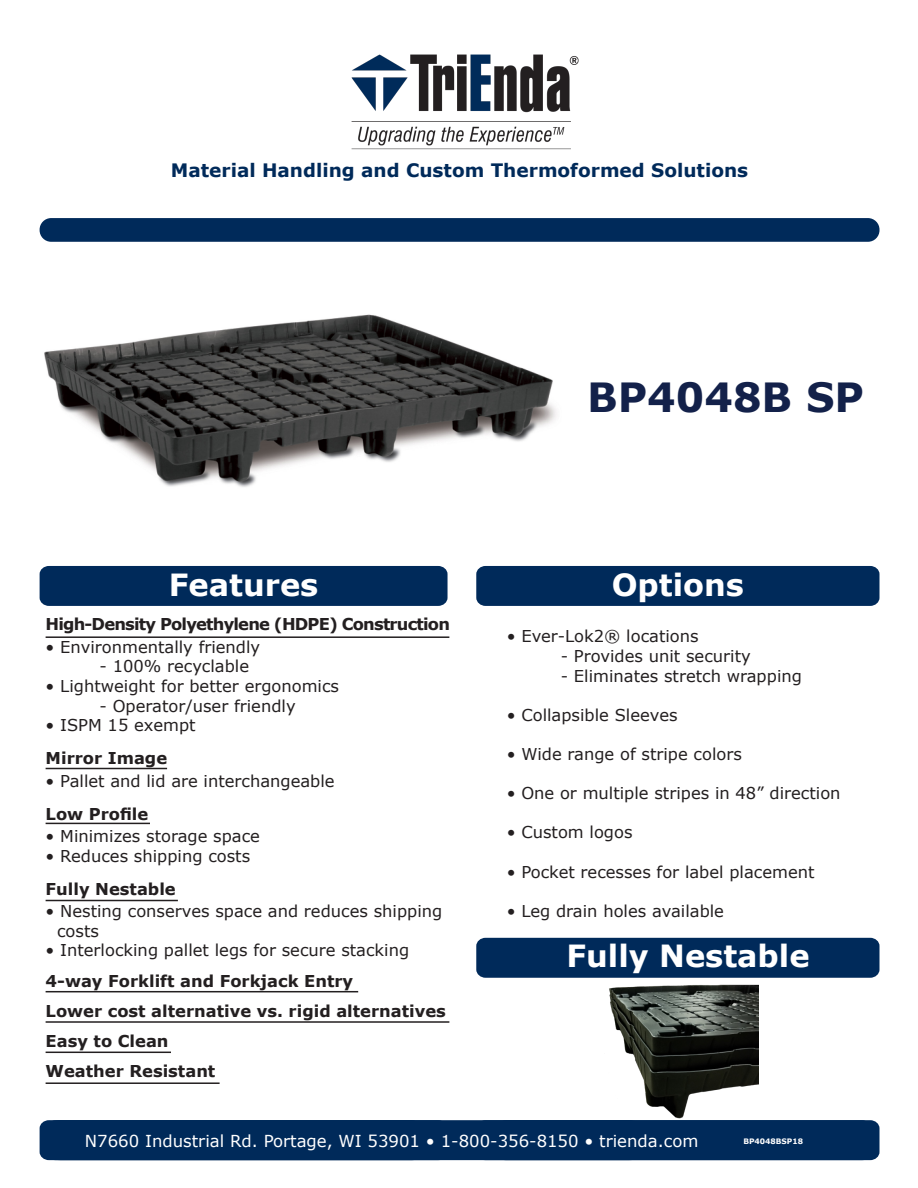
<style>
.page{position:relative;width:918px;height:1188px;background:#fff}
.page>*{position:absolute;margin:0;border:0;box-sizing:border-box;transform-origin:0 0}
.t1{font:700 40.2px "Verdana";color:#13214a}
.t2{font:700 30.45px "Verdana";color:#fff}
.t3{font:700 18.45px "Verdana";color:#002a5a}
.t4{font:16.5px "Verdana";color:#fff}
.t5{font:16.35px/19.6px "Verdana";color:#231f20}
.t6{font:700 16.35px "Verdana";color:#231f20}
.t7{font:700 16.35px "Verdana";letter-spacing:-.05em;color:#231f20}
.t8{font:700 7.5px "Verdana";color:#fff}
</style>
<div class="page">
<div style="left:476px;top:938px;width:404px;height:40px;background:#002a5a;border-radius:9px"></div>
<img style="left:44px;top:314px;width:513px;height:173px">
<div style="left:40px;top:566px;width:408px;height:40px;background:#002a5a"></div>
<div style="left:476px;top:566px;width:404px;height:40px;background:#002a5a;border-radius:9px"></div>
<div style="left:476px;top:1120px;width:404px;height:40px;background:#002a5a;border-radius:9px"></div>
<img style="left:351px;top:54px;width:228px;height:96px">
<div style="left:40px;top:218px;width:840px;height:24px;background:#002a5a;border-radius:12px"></div>
<hr style="left:46px;top:636px;width:403px;height:2px;background:#231f20">
<hr style="left:46px;top:1021px;width:403px;height:2px;background:#231f20">
<hr style="left:46px;top:768px;width:121px;height:1px;background:#231f20">
<hr style="left:46px;top:900px;width:132px;height:1px;background:#231f20">
<hr style="left:46px;top:1052px;width:125px;height:1px;background:#231f20">
<hr style="left:46px;top:991px;width:312px;height:1px;background:#231f20">
<hr style="left:46px;top:1082px;width:174px;height:2px;background:#231f20">
<hr style="left:46px;top:823px;width:104px;height:1px;background:#231f20">
<img style="left:609px;top:984px;width:150px;height:135px">
<div style="left:40px;top:1120px;width:445px;height:40px;background:#002a5a"></div>
<p class="t3" style="left:171px;top:157px;width:579px">Material Handling and Custom Thermoformed Solutions</p>
<p class="t1" style="left:587px;top:369px;width:278px">BP4048B SP</p>
<p class="t2" style="left:169px;top:563px;width:151px">Features</p>
<p class="t2" style="left:612px;top:563px;width:134px">Options</p>
<p class="t7" style="left:46px;top:613px;width:406px">High-Density Polyethylene (HDPE) Construction</p>
<p class="t5" style="left:46px;top:637px;width:216px">• Environmentally friendly</p>
<p class="t5" style="left:100px;top:656px;width:151px">- 100% recyclable</p>
<p class="t5" style="left:46px;top:676px;width:295px">• Lightweight for better ergonomics</p>
<p class="t5" style="left:100px;top:696px;width:198px">- Operator/user friendly</p>
<p class="t5" style="left:46px;top:715px;width:152px">• ISPM 15 exempt</p>
<p class="t6" style="left:46px;top:747px;width:123px">Mirror Image</p>
<p class="t5" style="left:46px;top:771px;width:291px">• Pallet and lid are interchangeable</p>
<p class="t6" style="left:46px;top:802px;width:104px">Low Profile</p>
<p class="t5" style="left:46px;top:826px;width:216px">• Minimizes storage space</p>
<p class="t5" style="left:46px;top:846px;width:206px">• Reduces shipping costs</p>
<p class="t6" style="left:46px;top:877px;width:132px">Fully Nestable</p>
<p class="t5" style="left:57px;top:901px;width:387px;text-indent:-11px">• Nesting conserves space and reduces shipping costs</p>
<p class="t5" style="left:46px;top:941px;width:365px">• Interlocking pallet legs for secure stacking</p>
<p class="t6" style="left:46px;top:969px;width:309px">4-way Forklift and Forkjack Entry</p>
<p class="t6" style="left:46px;top:999px;width:402px">Lower cost alternative vs. rigid alternatives</p>
<p class="t6" style="left:46px;top:1029px;width:125px">Easy to Clean</p>
<p class="t6" style="left:46px;top:1059px;width:171px">Weather Resistant</p>
<p class="t5" style="left:507px;top:627px;width:194px">• Ever-Lok2® locations</p>
<p class="t5" style="left:561px;top:646px;width:192px">- Provides unit security</p>
<p class="t5" style="left:561px;top:666px;width:243px">- Eliminates stretch wrapping</p>
<p class="t5" style="left:507px;top:705px;width:172px">• Collapsible Sleeves</p>
<p class="t5" style="left:507px;top:744px;width:237px">• Wide range of stripe colors</p>
<p class="t5" style="left:507px;top:783px;width:335px">• One or multiple stripes in 48” direction</p>
<p class="t5" style="left:507px;top:823px;width:127px">• Custom logos</p>
<p class="t5" style="left:507px;top:862px;width:309px">• Pocket recesses for label placement</p>
<p class="t5" style="left:507px;top:901px;width:219px">• Leg drain holes available</p>
<p class="t2" style="left:566px;top:935px;width:245px">Fully Nestable</p>
<p class="t4" style="left:85px;top:1129px;width:615px">N7660 Industrial Rd. Portage, WI 53901 • 1-800-356-8150 • trienda.com</p>
<p class="t8" style="left:743px;top:1136px;width:61px">BP4048BSP18</p>
</div>
